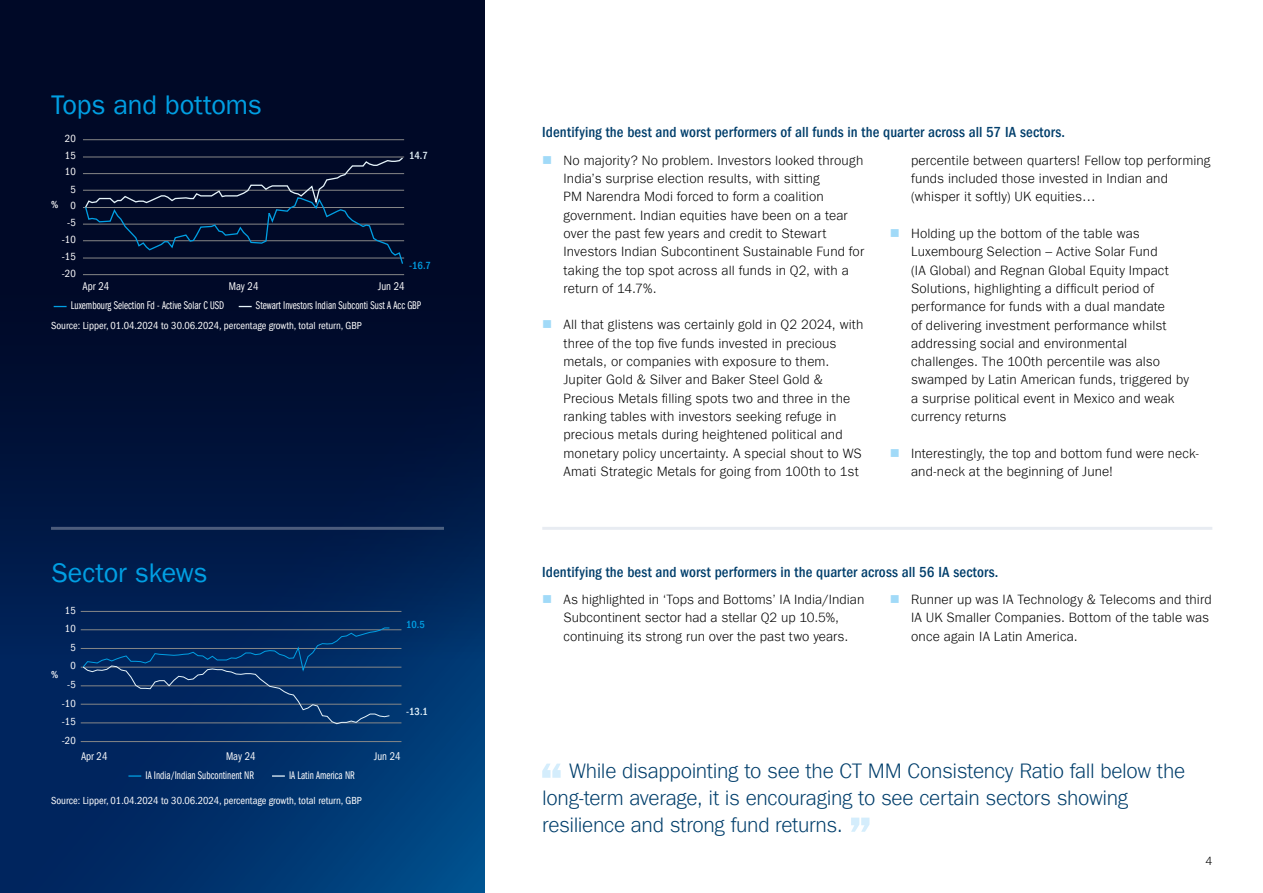
<style>
.page{position:relative;width:1263px;height:893px;background:#fff}
.page>*{position:absolute;margin:0;border:0;box-sizing:border-box;transform-origin:0 0}
.t1{font:27px "ITC Frank Gofor Ameriprise";letter-spacing:-.01em;color:#009fe3}
.t2{font:300 21px/27px "ITC Frank Gofor Ameriprise";letter-spacing:-.015em;color:#003e6b}
.t3{font:500 condensed 15px "ITC Frank Gofor Ameriprise";letter-spacing:.01em;color:#003e6b}
.t4{font:300 13.5px/18.3px "ITC Frank Gofor Ameriprise";letter-spacing:.01em;color:#000}
.t5{font:300 12px "ITC Frank Gofor Ameriprise";color:#000}
.t6{font:11.55px "ITC Frank Gofor Ameriprise Bk Cm";color:#fff;scale:.93 1}
.t7{font:condensed 11.55px "ITC Frank Gofor Ameriprise";color:#fff;scale:.93 1}
.t8{font:11.4px "ITC Frank Gofor Ameriprise Bk Cm";color:#fff;scale:.93 1}
.t9{font:condensed 11.4px "ITC Frank Gofor Ameriprise";color:#fff;scale:.93 1}
.t10{font:condensed 10.65px "ITC Frank Gofor Ameriprise";color:#fff}
.t11{font:500 condensed 10.65px "ITC Frank Gofor Ameriprise";color:#009fe3}
.t12{font:500 condensed 10.65px "ITC Frank Gofor Ameriprise";color:#e6f4fb}
.t13{font:500 condensed 10.65px "ITC Frank Gofor Ameriprise";color:#fff}
.t14{font:condensed 10.5px "ITC Frank Gofor Ameriprise";color:#fff}
.t15{font:500 condensed 10.5px "ITC Frank Gofor Ameriprise";color:#e6f4fb}
.t16{font:500 condensed 10.5px "ITC Frank Gofor Ameriprise";color:#009fe3}
.t17{font:500 condensed 10.5px "ITC Frank Gofor Ameriprise";color:#fff}
.s1{color:#a1daf8}
</style>
<div class="page">
<svg style="left:0;top:0;width:484px;height:893px;background:#001943"></svg>
<svg style="left:54px;top:306px;width:13px;height:1px"></svg>
<svg style="left:239px;top:306px;width:13px;height:1px"></svg>
<hr style="left:83px;top:274px;width:321px;height:1px;background:#878787">
<hr style="left:83px;top:258px;width:321px;height:1px;background:#878787">
<hr style="left:83px;top:240px;width:321px;height:1px;background:#878787">
<hr style="left:83px;top:224px;width:321px;height:1px;background:#878787">
<hr style="left:83px;top:190px;width:321px;height:1px;background:#878787">
<hr style="left:83px;top:173px;width:321px;height:1px;background:#878787">
<hr style="left:83px;top:157px;width:321px;height:1px;background:#878787">
<hr style="left:83px;top:139px;width:321px;height:1px;background:#878787">
<hr style="left:83px;top:207px;width:321px;height:1px;background:#878787">
<svg style="left:84px;top:156px;width:320px;height:109px;background:#0b1733"></svg>
<hr style="left:51px;top:527px;width:393px;height:3px;background:#fff">
<hr style="left:542px;top:527px;width:670px;height:3px;background:#8ca1c1">
<svg style="left:272px;top:775px;width:13px;height:2px"></svg>
<svg style="left:128px;top:775px;width:13px;height:2px"></svg>
<hr style="left:81px;top:741px;width:320px;height:1px;background:#878787">
<hr style="left:81px;top:723px;width:320px;height:1px;background:#878787">
<hr style="left:81px;top:704px;width:320px;height:1px;background:#878787">
<hr style="left:81px;top:686px;width:320px;height:1px;background:#878787">
<hr style="left:81px;top:648px;width:320px;height:1px;background:#878787">
<hr style="left:81px;top:629px;width:320px;height:1px;background:#878787">
<hr style="left:81px;top:611px;width:320px;height:1px;background:#878787">
<hr style="left:81px;top:667px;width:320px;height:1px;background:#878787">
<svg style="left:82px;top:627px;width:308px;height:97px;background:#0a3166"></svg>
<svg style="left:542px;top:764px;width:19px;height:14px"></svg>
<svg style="left:851px;top:818px;width:18px;height:14px"></svg>
<h1 class="t1" style="left:51px;top:89px;width:212px">Tops and bottoms</h1>
<p class="t10" style="left:65px;top:133px;width:12px">20</p>
<p class="t10" style="left:65px;top:149px;width:12px">15</p>
<p class="t10" style="left:65px;top:166px;width:12px">10</p>
<p class="t13" style="left:51px;top:198px;width:9px">%</p>
<p class="t10" style="left:70px;top:183px;width:7px">5</p>
<p class="t10" style="left:70px;top:200px;width:7px">0</p>
<p class="t10" style="left:67px;top:216px;width:10px">-5</p>
<p class="t10" style="left:62px;top:234px;width:15px">-10</p>
<p class="t10" style="left:62px;top:250px;width:15px">-15</p>
<p class="t10" style="left:62px;top:267px;width:15px">-20</p>
<p class="t12" style="left:409px;top:149px;width:20px">14.7</p>
<p class="t11" style="left:409px;top:260px;width:23px">-16.7</p>
<p class="t7" style="left:83px;top:280px;width:30px">Apr 24</p>
<p class="t7" style="left:229px;top:280px;width:33px">May 24</p>
<p class="t7" style="left:378px;top:280px;width:30px">Jun 24</p>
<p class="t6" style="left:71px;top:299px;width:166px">Luxembourg Selection Fd - Active Solar C USD</p>
<p class="t6" style="left:256px;top:299px;width:179px">Stewart Investors Indian Subconti Sust A Acc GBP</p>
<p class="t14" style="left:51px;top:319px;width:312px">Source: Lipper, 01.04.2024 to 30.06.2024, percentage growth, total return, GBP</p>
<h1 class="t1" style="left:51px;top:558px;width:158px">Sector skews</h1>
<p class="t14" style="left:65px;top:604px;width:12px">15</p>
<p class="t14" style="left:65px;top:623px;width:12px">10</p>
<p class="t17" style="left:51px;top:669px;width:9px">%</p>
<p class="t14" style="left:70px;top:641px;width:7px">5</p>
<p class="t14" style="left:70px;top:660px;width:7px">0</p>
<p class="t14" style="left:67px;top:679px;width:10px">-5</p>
<p class="t14" style="left:62px;top:697px;width:15px">-10</p>
<p class="t14" style="left:62px;top:716px;width:15px">-15</p>
<p class="t14" style="left:62px;top:734px;width:15px">-20</p>
<p class="t16" style="left:406px;top:619px;width:20px">10.5</p>
<p class="t15" style="left:406px;top:706px;width:23px">-13.1</p>
<p class="t9" style="left:81px;top:749px;width:30px">Apr 24</p>
<p class="t9" style="left:226px;top:749px;width:33px">May 24</p>
<p class="t9" style="left:374px;top:749px;width:30px">Jun 24</p>
<p class="t8" style="left:146px;top:768px;width:118px">IA India/Indian Subcontinent NR</p>
<p class="t8" style="left:289px;top:769px;width:72px">IA Latin America NR</p>
<p class="t14" style="left:51px;top:794px;width:312px">Source: Lipper, 01.04.2024 to 30.06.2024, percentage growth, total return, GBP</p>
<p class="t3" style="left:542px;top:124px;width:524px">Identifying the best and worst performers of all funds in the quarter across all 57 IA sectors.</p>
<p class="t4" style="left:563px;top:151px;width:302px;text-indent:-21px"><span class="s1">■</span> No majority? No problem. Investors looked through India’s surprise election results, with sitting<br>PM Narendra Modi forced to form a coalition government. Indian equities have been on a tear over the past few years and credit to Stewart Investors Indian Subcontinent Sustainable Fund for taking the top spot across all funds in Q2, with a return of 14.7%.</p>
<p class="t4" style="left:563px;top:316px;width:301px;text-indent:-21px"><span class="s1">■</span> All that glistens was certainly gold in Q2 2024, with three of the top five funds invested in precious metals, or companies with exposure to them.<br>Jupiter Gold &amp; Silver and Baker Steel Gold &amp; Precious Metals filling spots two and three in the ranking tables with investors seeking refuge in precious metals during heightened political and monetary policy uncertainty. A special shout to WS Amati Strategic Metals for going from 100th to 1st</p>
<p class="t4" style="left:911px;top:151px;width:301px">percentile between quarters! Fellow top performing funds included those invested in Indian and (whisper it softly) UK equities…</p>
<p class="t4" style="left:911px;top:224px;width:279px;text-indent:-21px"><span class="s1">■</span> Holding up the bottom of the table was Luxembourg Selection – Active Solar Fund<br>(IA Global) and Regnan Global Equity Impact Solutions, highlighting a difficult period of performance for funds with a dual mandate<br>of delivering investment performance whilst addressing social and environmental challenges. The 100th percentile was also swamped by Latin American funds, triggered by a surprise political event in Mexico and weak currency returns</p>
<p class="t4" style="left:911px;top:444px;width:289px;text-indent:-21px"><span class="s1">■</span> Interestingly, the top and bottom fund were neck&shy;and-neck at the beginning of June!</p>
<p class="t3" style="left:542px;top:563px;width:458px">Identifying the best and worst performers in the quarter across all 56 IA sectors.</p>
<p class="t4" style="left:542px;top:590px;width:324px;text-align:center"><span class="s1">■</span> As highlighted in ‘Tops and Bottoms’ IA India/Indian<br>Subcontinent sector had a stellar Q2 up 10.5%, continuing its strong run over the past two years.</p>
<p class="t4" style="left:911px;top:590px;width:302px;text-indent:-21px"><span class="s1">■</span> Runner up was IA Technology &amp; Telecoms and third<br>IA UK Smaller Companies. Bottom of the table was once again IA Latin America.</p>
<h2 class="t2" style="left:542px;top:757px;width:644px;text-indent:27px">While disappointing to see the CT MM Consistency Ratio fall below the long-term average, it is encouraging to see certain sectors showing resilience and strong fund returns.</h2>
<p class="t5" style="left:1205px;top:854px;width:8px">4</p>
</div>
